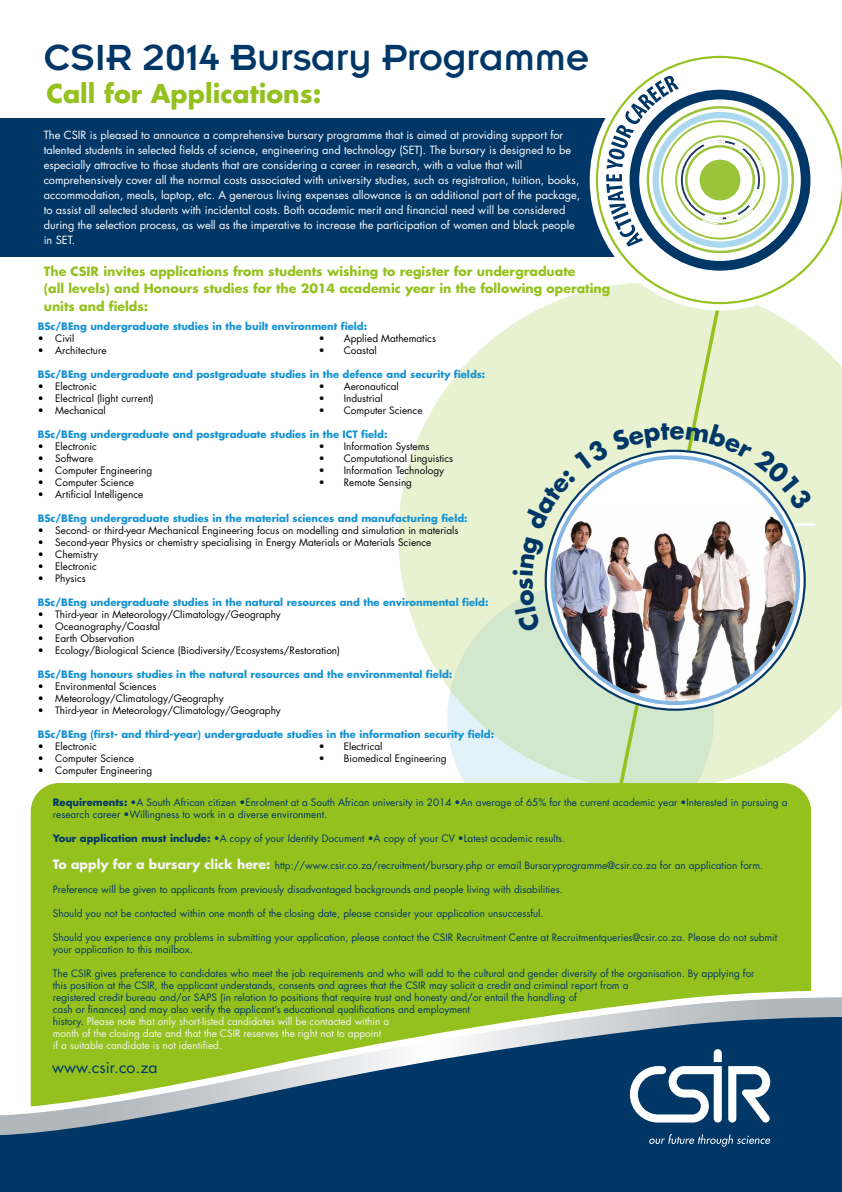
<style>
.page{position:relative;width:842px;height:1192px;background:#fff}
.page>*{position:absolute;margin:0;border:0;box-sizing:border-box;transform-origin:0 0}
.t1{font:40px "Insignia";color:#003767}
.t2{font:700 25.25px "Futura";color:#95c11f}
.t3{font:15.8px "Futura";color:#003767}
.t4{font:700 12.5px/17.5px "Futura";color:#95c11f}
.t5{font:11px/15px "Futura";color:#fff}
.t6{font:10px/12px "Futura";color:#003767}
.t7{font:10px "Futura";color:#000101}
.t8{font:700 10px "Futura";color:#1693d2}
.s1{font-weight:700}
.s2{font-weight:700;font-size:12.5px;color:#f5f5f5}
.s3{color:#f5f5f5}
</style>
<div class="page">
<svg style="left:398px;top:290px;width:444px;height:501px;fill:#e8f2d0"></svg>
<div style="left:31px;top:783px;width:780px;height:395px;background:#95c11f;border-radius:28px"></div>
<svg style="left:606px;top:310px;width:166px;height:473px"></svg>
<div style="left:0;top:118px;width:704px;height:138px;background:#003767"></div>
<svg style="left:590px;top:55px;width:252px;height:255px"></svg>
<svg style="left:596px;top:56px;width:246px;height:248px"></svg>
<svg style="left:606px;top:76px;width:204px;height:195px"></svg>
<svg style="left:30px;top:990px;width:782px;height:7px"></svg>
<div style="left:0;top:1135px;width:842px;height:57px;background:#003767"></div>
<svg style="left:0;top:997px;width:842px;height:138px"></svg>
<svg style="left:728px;top:1066px;width:42px;height:57px"></svg>
<svg style="left:630px;top:1049px;width:92px;height:74px"></svg>
<svg style="left:649px;top:1134px;width:121px;height:13px"></svg>
<img style="left:552px;top:632px;width:246px;height:69px">
<img style="left:513px;top:423px;width:305px;height:209px">
<h1 class="t1" style="left:44px;top:37px;width:547px">CSIR 2014 Bursary Programme</h1>
<h2 class="t2" style="left:46px;top:77px;width:277px">Call for Applications:</h2>
<p class="t5" style="left:44px;top:127px;width:538px">The CSIR is pleased to announce a comprehensive bursary programme that is aimed at providing support for talented students in selected fields of science, engineering and technology (SET). The bursary is designed to be especially attractive to those students that are considering a career in research, with a value that will comprehensively cover all the normal costs associated with university studies, such as registration, tuition, books, accommodation, meals, laptop, etc. A generous living expenses allowance is an additional part of the package, to assist all selected students with incidental costs. Both academic merit and financial need will be considered during the selection process, as well as the imperative to increase the participation of women and black people in SET.</p>
<p class="t4" style="left:44px;top:262px;width:568px">The CSIR invites applications from students wishing to register for undergraduate<br>(all levels) and Honours studies for the 2014 academic year in the following operating units and fields:</p>
<p class="t8" style="left:38px;top:319px;width:331px">BSc/BEng undergraduate studies in the built environment field:</p>
<p class="t7" style="left:38px;top:331px;width:38px">• Civil</p>
<p class="t7" style="left:319px;top:331px;width:119px">• Applied Mathematics</p>
<p class="t7" style="left:38px;top:343px;width:70px">• Architecture</p>
<p class="t7" style="left:319px;top:343px;width:59px">• Coastal</p>
<p class="t8" style="left:38px;top:367px;width:449px">BSc/BEng undergraduate and postgraduate studies in the defence and security fields:</p>
<p class="t7" style="left:38px;top:379px;width:61px">• Electronic</p>
<p class="t7" style="left:319px;top:379px;width:82px">• Aeronautical</p>
<p class="t7" style="left:38px;top:391px;width:117px">• Electrical (light current)</p>
<p class="t7" style="left:319px;top:391px;width:65px">• Industrial</p>
<p class="t7" style="left:38px;top:403px;width:70px">• Mechanical</p>
<p class="t7" style="left:319px;top:403px;width:105px">• Computer Science</p>
<p class="t8" style="left:38px;top:427px;width:351px">BSc/BEng undergraduate and postgraduate studies in the ICT field:</p>
<p class="t7" style="left:38px;top:439px;width:61px">• Electronic</p>
<p class="t7" style="left:319px;top:439px;width:112px">• Information Systems</p>
<p class="t7" style="left:38px;top:451px;width:57px">• Software</p>
<p class="t7" style="left:319px;top:451px;width:136px">• Computational Linguistics</p>
<p class="t7" style="left:38px;top:463px;width:116px">• Computer Engineering</p>
<p class="t7" style="left:319px;top:463px;width:127px">• Information Technology</p>
<p class="t7" style="left:38px;top:475px;width:98px">• Computer Science</p>
<p class="t7" style="left:319px;top:475px;width:95px">• Remote Sensing</p>
<p class="t7" style="left:38px;top:487px;width:107px">• Artificial Intelligence</p>
<p class="t8" style="left:38px;top:511px;width:431px">BSc/BEng undergraduate studies in the material sciences and manufacturing field:</p>
<p class="t7" style="left:38px;top:523px;width:422px">• Second- or third-year Mechanical Engineering focus on modelling and simulation in materials</p>
<p class="t7" style="left:38px;top:535px;width:395px">• Second-year Physics or chemistry specialising in Energy Materials or Materials Science</p>
<p class="t7" style="left:38px;top:547px;width:62px">• Chemistry</p>
<p class="t7" style="left:38px;top:559px;width:61px">• Electronic</p>
<p class="t7" style="left:38px;top:571px;width:50px">• Physics</p>
<p class="t8" style="left:38px;top:595px;width:452px">BSc/BEng undergraduate studies in the natural resources and the environmental field:</p>
<p class="t7" style="left:38px;top:607px;width:245px">• Third-year in Meteorology/Climatology/Geography</p>
<p class="t7" style="left:38px;top:619px;width:124px">• Oceanography/Coastal</p>
<p class="t7" style="left:38px;top:631px;width:98px">• Earth Observation</p>
<p class="t7" style="left:38px;top:643px;width:304px">• Ecology/Biological Science (Biodiversity/Ecosystems/Restoration)</p>
<p class="t8" style="left:38px;top:667px;width:416px">BSc/BEng honours studies in the natural resources and the environmental field:</p>
<p class="t7" style="left:38px;top:679px;width:120px">• Environmental Sciences</p>
<p class="t7" style="left:38px;top:691px;width:188px">• Meteorology/Climatology/Geography</p>
<p class="t7" style="left:38px;top:703px;width:245px">• Third-year in Meteorology/Climatology/Geography</p>
<p class="t8" style="left:38px;top:727px;width:458px">BSc/BEng (first- and third-year) undergraduate studies in the information security field:</p>
<p class="t7" style="left:38px;top:739px;width:61px">• Electronic</p>
<p class="t7" style="left:319px;top:739px;width:65px">• Electrical</p>
<p class="t7" style="left:38px;top:751px;width:98px">• Computer Science</p>
<p class="t7" style="left:319px;top:751px;width:129px">• Biomedical Engineering</p>
<p class="t7" style="left:38px;top:763px;width:116px">• Computer Engineering</p>
<p class="t6" style="left:53px;top:796px;width:736px"><span class="s1">Requirements:</span> •A South African citizen •Enrolment at a South African university in 2014 •An average of 65% for the current academic year •Interested in pursuing a research career •Willingness to work in a diverse environment.</p>
<p class="t6" style="left:53px;top:832px;width:514px"><span class="s1">Your application must include:</span> •A copy of your Identity Document •A copy of your CV •Latest academic results.</p>
<p class="t6" style="left:53px;top:859px;width:712px"><span class="s2">To apply for a bursary click here:</span> http://www.csir.co.za/recruitment/bursary.php or email Bursaryprogramme@csir.co.za for an application form.</p>
<p class="t6" style="left:53px;top:883px;width:511px">Preference will be given to applicants from previously disadvantaged backgrounds and people living with disabilities.</p>
<p class="t6" style="left:53px;top:907px;width:492px">Should you not be contacted within one month of the closing date, please consider your application unsuccessful.</p>
<p class="t6" style="left:53px;top:931px;width:726px">Should you experience any problems in submitting your application, please contact the CSIR Recruitment Centre at Recruitmentqueries@csir.co.za. Please do not submit your application to this mailbox.</p>
<p class="t6" style="left:53px;top:967px;width:703px">The CSIR gives preference to candidates who meet the job requirements and who will add to the cultural and gender diversity of the organisation. By applying for this position at the CSIR, the applicant understands, consents and agrees that the CSIR may solicit a credit and criminal report from a<br>registered credit bureau and/or SAPS (in relation to positions that require trust and honesty and/or entail the handling of<br>cash or finances) and may also verify the applicant’s educational qualifications and employment<br>history. <span class="s3">Please note that only short-listed candidates will be contacted within a<br>month of the closing date and that the CSIR reserves the right not to appoint<br>if a suitable candidate is not identified.</span></p>
<h3 class="t3" style="left:52px;top:1057px;width:107px">www.csir.co.za</h3>
</div>
